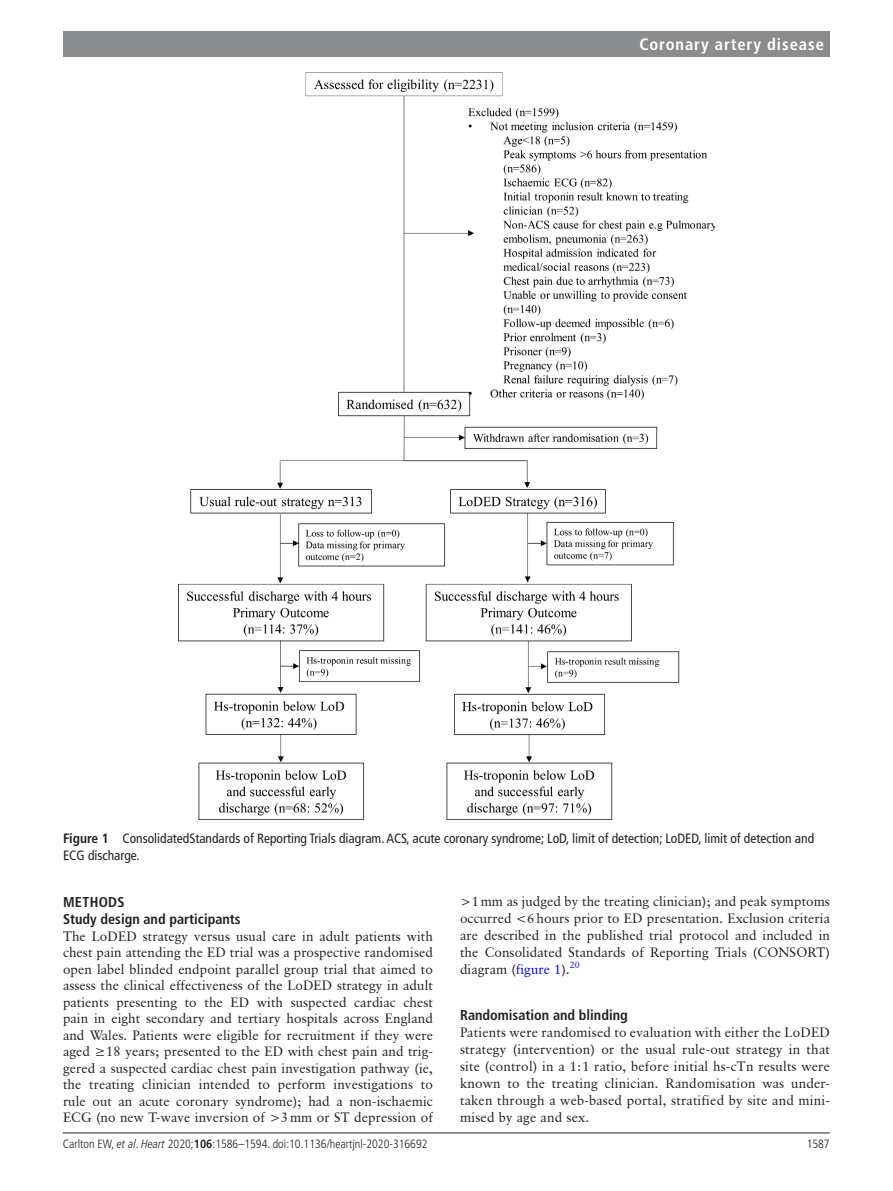
<style>
.page{position:relative;width:893px;height:1191px;background:#fff}
.page>*{position:absolute;margin:0;border:0;box-sizing:border-box;transform-origin:0 0}
.t1{font:700 condensed 16.5px "Frutiger LT Pro";letter-spacing:.055em;color:#fff}
.t2{font:700 condensed 14.25px/17.2px "Frutiger LT Pro";color:#231f20}
.t3{font:13.5px/16.5px "Classical Garamond BT";letter-spacing:.005em;color:#231f20;text-align:justify}
.t4{font:condensed 13.5px/16.5px "Frutiger LT Pro";color:#231f20}
.t5{font:300 condensed 12px "Frutiger LT Pro";color:#231f20}
.s1{font-weight:700}
.s2{color:#00f}
.s3{font-style:italic}
</style>
<div class="page">
<hr style="left:63px;top:1132px;width:767px;height:1px;background:#231f20">
<div style="left:63px;top:31px;width:767px;height:25px;background:#8a8c8e"></div>
<img style="left:178px;top:72px;width:537px;height:747px">
<p class="t1" style="left:639px;top:34px;width:186px">Coronary artery disease</p>
<p class="t4" style="left:63px;top:830px;width:753px"><span class="s1">Figure 1</span> ConsolidatedStandards of Reporting Trials diagram. ACS, acute coronary syndrome; LoD, limit of detection; LoDED, limit of detection and<br>ECG discharge.</p>
<p class="t2" style="left:63px;top:893px;width:179px">Methods<br>Study design and participants</p>
<p class="t3" style="left:63px;top:927px;width:371px">The LoDED strategy versus usual care in adult patients with chest pain attending the ED trial was a prospective randomised open label blinded endpoint parallel group trial that aimed to assess the clinical effectiveness of the LoDED strategy in adult patients presenting to the ED with suspected cardiac chest pain in eight secondary and tertiary hospitals across England and Wales. Patients were eligible for recruitment if they were aged ≥18 years; presented to the ED with chest pain and trig&shy;gered a suspected cardiac chest pain investigation pathway (ie, the treating clinician intended to perform investigations to rule out an acute coronary syndrome); had a non-ischaemic ECG (no new T-wave inversion of &gt;3mm or ST depression of</p>
<p class="t3" style="left:460px;top:893px;width:371px;line-height:17px">&gt;1mm as judged by the treating clinician); and peak symptoms occurred &lt;6hours prior to ED presentation. Exclusion criteria are described in the published trial protocol and included in the Consolidated Standards of Reporting Trials (CONSORT) diagram (<span class="s2">figure 1</span>).<sup>20</sup></p>
<p class="t2" style="left:460px;top:1006px;width:169px">Randomisation and blinding</p>
<p class="t3" style="left:460px;top:1023px;width:371px;line-height:17px">Patients were randomised to evaluation with either the LoDED strategy (intervention) or the usual rule-out strategy in that site (control) in a 1:1 ratio, before initial hs-cTn results were known to the treating clinician. Randomisation was under&shy;taken through a web-based portal, stratified by site and mini&shy;mised by age and sex.</p>
<p class="t5" style="left:63px;top:1136px;width:366px">Carlton EW, <span class="s3">et al</span>. <span class="s3">Heart</span> 2020;<span class="s1">106</span>:1586–1594. doi:10.1136/heartjnl-2020-316692</p>
<p class="t5" style="left:807px;top:1136px;width:25px">1587</p>
</div>
